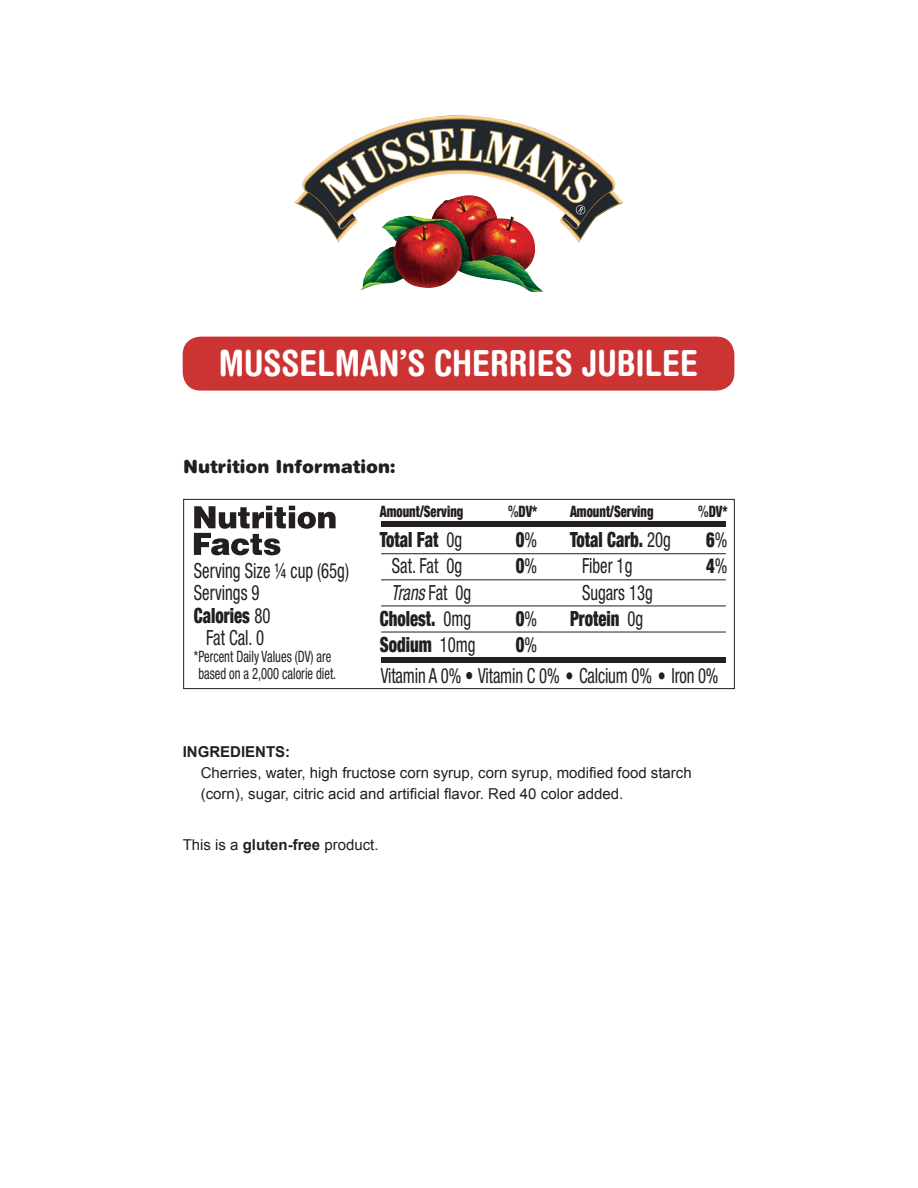
<style>
.page{position:relative;width:918px;height:1188px;background:#fff}
.page>*{position:absolute;margin:0;border:0;box-sizing:border-box;transform-origin:0 0}
.t1{font:700 condensed 36px "Helvetica Rounded";color:#fff}
.t2{font:condensed 20.85px "Helvetica Neue LT Std";color:#231f20;scale:.8 1}
.t3{font:900 condensed 20.85px "Helvetica Neue";color:#231f20;scale:.8 1}
.t4{font:italic condensed 20.85px "Helvetica Neue LT Std";color:#231f20;scale:.8 1}
.t5{font:900 18px "Helvetica Rounded";color:#231f20}
.t6{font:condensed 15.6px "Helvetica Neue LT Std";color:#231f20;scale:.8 1}
.t7{font:900 condensed 15.6px "Helvetica Neue";color:#231f20;scale:.8 1}
.t8{font:15px/21px "Arial";color:#231f20}
.t9{font:700 15px "Arial";color:#231f20}
.s1{font-family:"Helvetica Neue LT Std";font-weight:400}
.s2{font-family:"Helvetica";font-weight:700}
.s3{font-style:normal}
.s4{font-family:"Franklin Gothic";font-weight:800;font-stretch:normal}
.s5{font-weight:700}
</style>
<div class="page">
<img style="left:294px;top:115px;width:329px;height:177px">
<div style="left:183px;top:337px;width:551px;height:54px;background:#c33;border-radius:18px"></div>
<div style="left:183px;top:499px;width:552px;height:190px;border:1px solid #231f20"></div>
<div style="left:382px;top:522px;width:344px;height:5px;background:#231f20"></div>
<div style="left:382px;top:657px;width:344px;height:6px;background:#231f20"></div>
<hr style="left:381px;top:553px;width:345px;height:1px;background:#231f20">
<hr style="left:381px;top:580px;width:345px;height:1px;background:#231f20">
<hr style="left:381px;top:606px;width:345px;height:1px;background:#231f20">
<hr style="left:381px;top:632px;width:345px;height:1px;background:#231f20">
<svg style="left:194px;top:506px;width:142px;height:49px"></svg>
<p class="t1" style="left:219px;top:341px;width:481px">MUSSELMAN’S CHERRIES JUBILEE</p>
<p class="t5" style="left:183px;top:455px;width:214px">Nutrition Information:</p>
<p class="t2" style="left:194px;top:559px;width:195px">Serving Size ¼ cup (65g)</p>
<p class="t2" style="left:194px;top:581px;width:84px">Servings 9</p>
<p class="t3" style="left:194px;top:598px;width:97px">Calories <span class="s1">80</span></p>
<p class="t2" style="left:206px;top:625px;width:74px">Fat Cal. 0</p>
<p class="t6" style="left:194px;top:647px;width:173px">*Percent Daily Values (DV) are</p>
<p class="t6" style="left:198px;top:664px;width:174px">based on a 2,000 calorie diet.</p>
<p class="t7" style="left:380px;top:498px;width:106px">Amount/Serving</p>
<p class="t7" style="left:508px;top:498px;width:38px"><span class="s2">%</span>DV*</p>
<p class="t3" style="left:380px;top:523px;width:105px">Total Fat <span class="s1">0g</span></p>
<p class="t3" style="left:516px;top:523px;width:28px">0<span class="s1">%</span></p>
<p class="t2" style="left:392px;top:554px;width:90px">Sat. Fat 0g</p>
<p class="t3" style="left:516px;top:549px;width:28px">0<span class="s1">%</span></p>
<p class="t4" style="left:391px;top:580px;width:102px">Trans <span class="s3">Fat 0g</span></p>
<p class="t3" style="left:380px;top:601px;width:116px">Cholest. <span class="s1">0mg</span></p>
<p class="t3" style="left:516px;top:601px;width:28px">0<span class="s1">%</span></p>
<p class="t3" style="left:380px;top:627px;width:121px">Sodium <span class="s1">10mg</span></p>
<p class="t3" style="left:516px;top:627px;width:28px">0<span class="s1">%</span></p>
<p class="t7" style="left:570px;top:498px;width:106px">Amount/Serving</p>
<p class="t7" style="left:698px;top:498px;width:38px"><span class="s2">%</span>DV*</p>
<p class="t3" style="left:570px;top:523px;width:128px">Total Carb. <span class="s1">20g</span></p>
<p class="t3" style="left:706px;top:523px;width:28px">6<span class="s1">%</span></p>
<p class="t2" style="left:582px;top:554px;width:64px">Fiber 1g</p>
<p class="t3" style="left:706px;top:549px;width:28px">4<span class="s1">%</span></p>
<p class="t2" style="left:582px;top:580px;width:90px">Sugars 13g</p>
<p class="t3" style="left:570px;top:601px;width:93px">Protein <span class="s1">0g</span></p>
<p class="t2" style="left:381px;top:663px;width:424px">Vitamin A 0% • Vitamin C 0% <span class="s4">•</span> Calcium 0% <span class="s4">•</span> Iron 0%</p>
<p class="t9" style="left:183px;top:742px;width:109px">INGREDIENTS:</p>
<p class="t8" style="left:201px;top:762px;width:493px">Cherries, water, high fructose corn syrup, corn syrup, modified food starch (corn), sugar, citric acid and artificial flavor. Red 40 color added.</p>
<p class="t8" style="left:183px;top:834px;width:197px">This is a <span class="s5">gluten-free</span> product.</p>
</div>
